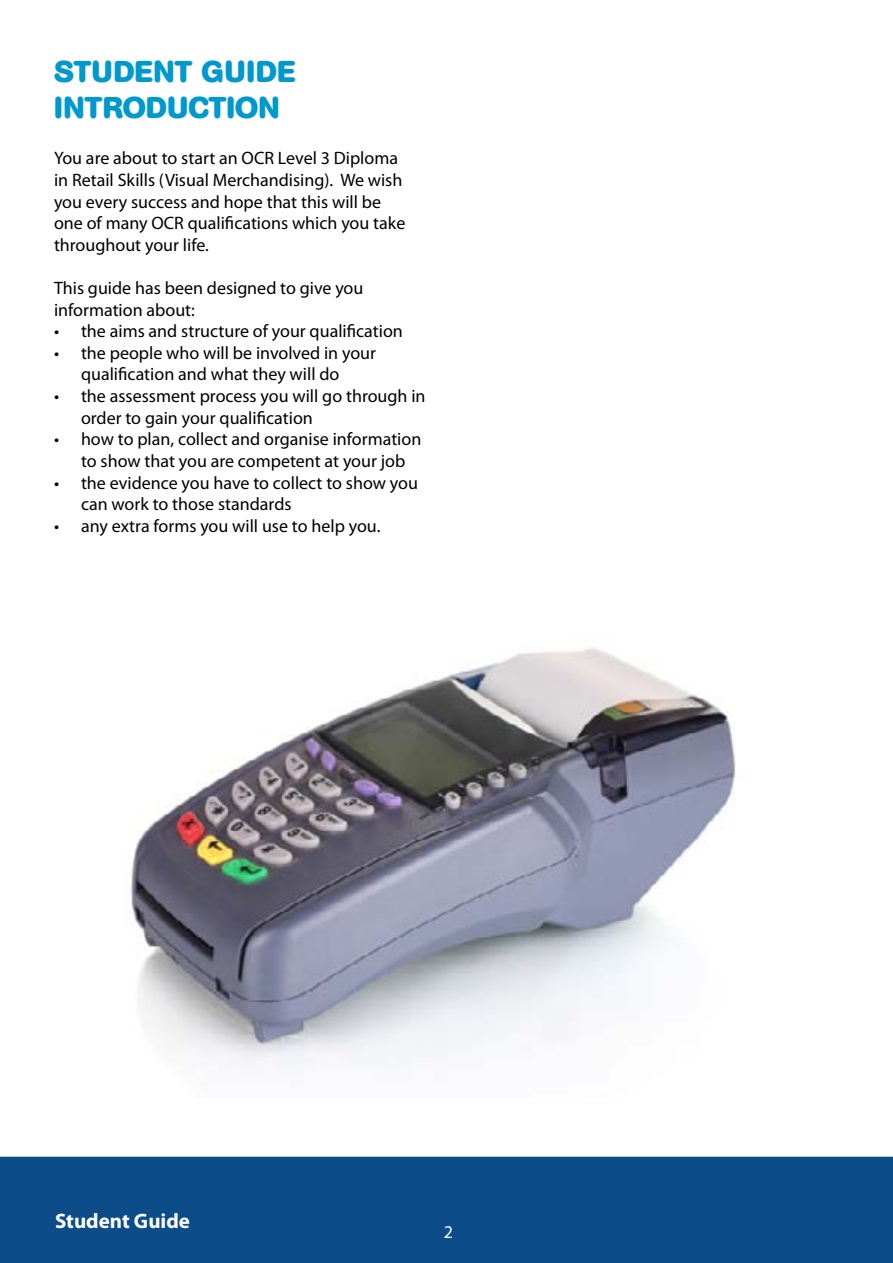
<style>
.page{position:relative;width:893px;height:1263px;background:#fff}
.page>*{position:absolute;margin:0;border:0;box-sizing:border-box;transform-origin:0 0}
.t1{font:700 30px/36px "AG Book Rounded";color:#0099cd}
.t2{font:700 21px "Myriad Pro";color:#fff}
.t3{font:18px/21.6px "Myriad Pro";color:#000}
.t4{font:18px "Myriad Pro";color:#fff}
</style>
<div class="page">
<div style="left:0;top:1157px;width:893px;height:106px;background:#0c4c88"></div>
<img style="left:130px;top:647px;width:606px;height:423px">
<h1 class="t1" style="left:54px;top:54px;width:243px">STUDENT GUIDE<br>INTRODUCTION</h1>
<p class="t3" style="left:54px;top:147px;width:353px">You are about to start an OCR Level 3 Diploma in Retail Skills (Visual Merchandising). We wish you every success and hope that this will be one of many OCR qualifications which you take throughout your life.</p>
<p class="t3" style="left:54px;top:277px;width:311px">This guide has been designed to give you information about:</p>
<p class="t3" style="left:54px;top:320px;width:350px">• the aims and structure of your qualification</p>
<p class="t3" style="left:54px;top:342px;width:324px;text-align:center">• the people who will be involved in your qualification and what they will do</p>
<p class="t3" style="left:81px;top:385px;width:346px;text-indent:-27px">• the assessment process you will go through in order to gain your qualification</p>
<p class="t3" style="left:81px;top:428px;width:342px;text-indent:-27px">• how to plan, collect and organise information to show that you are competent at your job</p>
<p class="t3" style="left:81px;top:471px;width:338px;text-indent:-27px">• the evidence you have to collect to show you can work to those standards</p>
<p class="t3" style="left:54px;top:515px;width:328px">• any extra forms you will use to help you.</p>
<p class="t2" style="left:55px;top:1207px;width:136px">Student Guide</p>
<p class="t4" style="left:444px;top:1221px;width:11px">2</p>
</div>
